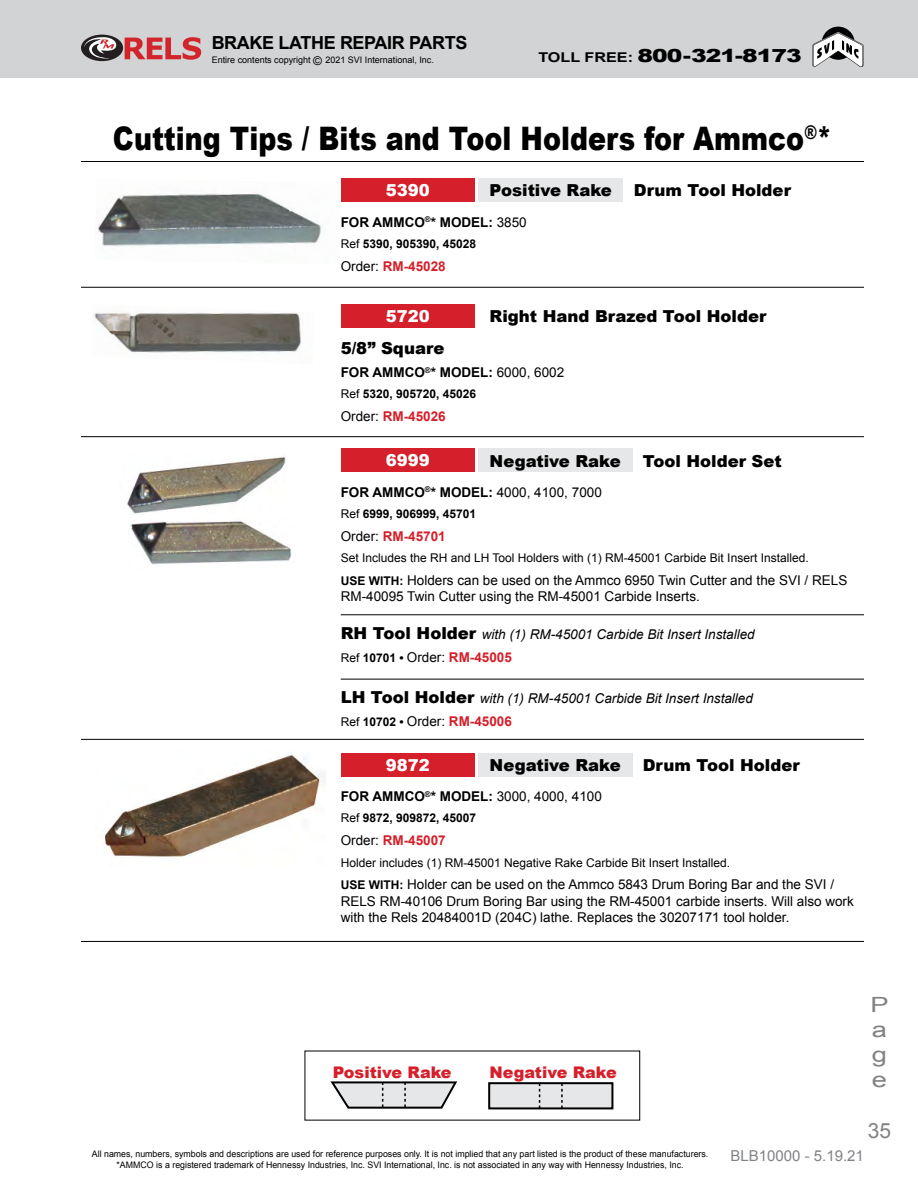
<style>
.page{position:relative;width:918px;height:1188px;background:#fff}
.page>*{position:absolute;margin:0;border:0;box-sizing:border-box;transform-origin:0 0}
.t1{font:900 32.4px "Arial";color:#000;scale:.83 1}
.t2{font:21px/25.2px "Arial";color:#818285;text-align:justify;scale:1.3 1}
.t3{font:21px "Arial";color:#818285}
.t4{font:900 18px "Arial";letter-spacing:-.04em;color:#000;scale:1.3 1}
.t5{font:700 18px "Arial";letter-spacing:-.02em;color:#000}
.t6{font:900 16.5px "Arial";color:#000}
.t7{font:900 16.5px "Arial";color:#fff}
.t8{font:900 16.05px "Arial";color:#d51f2a}
.t9{font:15px "Arial";color:#818285}
.t10{font:13.5px/16.2px "Arial";color:#000}
.t11{font:italic 13.5px/23px "Arial";color:#000}
.t12{font:700 13.5px "Arial";color:#000}
.t13{font:700 13.5px "Arial";color:#d51f2a}
.t14{font:12px "Arial";color:#000}
.t15{font:700 12px "Arial";color:#000}
.t16{font:9px "Arial";color:#000}
.s1{font-size:12px}
.s2{font-weight:700;font-size:13.5px}
.s3{font-weight:400}
.s4{font-weight:400;color:#000}
.s5{font-weight:700;font-size:12px}
.s6{font-weight:900;font-style:normal;font-size:16.5px}
.s7{font-style:normal;font-size:12px}
.s8{font-weight:700;font-style:normal;font-size:12px}
.s9{font-style:normal}
.s10{font-weight:700;font-style:normal;color:#d51f2a}
</style>
<div class="page">
<div style="left:0;top:0;width:918px;height:78px;background:#d1d3d4"></div>
<div style="left:822px;top:27px;width:33px;height:33px;background:#000;border-radius:50%"></div>
<svg style="left:812px;top:32px;width:52px;height:35px"></svg>
<div style="left:81px;top:35px;width:42px;height:26px;background:#231f20;border-radius:50%"></div>
<svg style="left:125px;top:37px;width:76px;height:23px"></svg>
<svg style="left:84px;top:36px;width:33px;height:23px"></svg>
<img style="left:94px;top:312px;width:207px;height:41px">
<img style="left:98px;top:193px;width:223px;height:54px">
<div style="left:341px;top:178px;width:134px;height:24px;background:#d51f2a"></div>
<div style="left:341px;top:449px;width:134px;height:23px;background:#d51f2a"></div>
<div style="left:341px;top:753px;width:134px;height:24px;background:#d51f2a"></div>
<div style="left:341px;top:304px;width:134px;height:24px;background:#d51f2a"></div>
<div style="left:478px;top:178px;width:145px;height:24px;background:#e6e7e8"></div>
<div style="left:478px;top:449px;width:155px;height:23px;background:#e6e7e8"></div>
<div style="left:478px;top:753px;width:155px;height:24px;background:#e6e7e8"></div>
<hr style="left:81px;top:161px;width:783px;height:1px;background:#000">
<hr style="left:81px;top:436px;width:783px;height:1px;background:#000">
<hr style="left:341px;top:614px;width:523px;height:1px;background:#000">
<hr style="left:341px;top:679px;width:523px;height:1px;background:#000">
<hr style="left:81px;top:739px;width:783px;height:1px;background:#000">
<hr style="left:81px;top:941px;width:783px;height:1px;background:#000">
<hr style="left:81px;top:287px;width:783px;height:1px;background:#000">
<img style="left:127px;top:457px;width:159px;height:57px">
<img style="left:130px;top:521px;width:162px;height:44px">
<img style="left:102px;top:753px;width:224px;height:104px">
<div style="left:489px;top:1083px;width:123px;height:25px;background:#e6e7e8"></div>
<div style="left:488px;top:1082px;width:125px;height:27px;border:2px solid #000"></div>
<svg style="left:539px;top:1083px;width:1px;height:25px"></svg>
<svg style="left:561px;top:1083px;width:2px;height:25px"></svg>
<svg style="left:330px;top:1081px;width:128px;height:28px;background:#c4c4c5"></svg>
<h3 class="t5" style="left:212px;top:36px;width:257px">BRAKE LATHE REPAIR PARTS</h3>
<p class="t16" style="left:212px;top:57px;width:224px">Entire contents copyright <span class="s1">©</span> 2021 SVI International, Inc.</p>
<h3 class="t4" style="left:538px;top:49px;width:204px"><span class="s2">TOLL FREE:</span> 800-321-8173</h3>
<h1 class="t1" style="left:113px;top:126px;width:868px">Cutting Tips / Bits and Tool Holders for Ammco<sup>®</sup>*</h1>
<h3 class="t7" style="left:386px;top:184px;width:46px">5390</h3>
<h3 class="t6" style="left:490px;top:184px;width:124px">Positive Rake</h3>
<h3 class="t6" style="left:634px;top:184px;width:159px">Drum Tool Holder</h3>
<h3 class="t12" style="left:341px;top:217px;width:188px">FOR AMMCO<sup>®</sup>* MODEL: <span class="s3">3850</span></h3>
<h3 class="t15" style="left:341px;top:239px;width:137px"><span class="s3">Ref</span> 5390, 905390, 45028</h3>
<h3 class="t13" style="left:341px;top:261px;width:107px"><span class="s4">Order:</span> RM-45028</h3>
<h3 class="t7" style="left:386px;top:310px;width:46px">5720</h3>
<h3 class="t6" style="left:490px;top:310px;width:278px">Right Hand Brazed Tool Holder</h3>
<h3 class="t6" style="left:341px;top:342px;width:105px">5/8” Square</h3>
<h3 class="t12" style="left:341px;top:367px;width:225px">FOR AMMCO<sup>®</sup>* MODEL: <span class="s3">6000, 6002</span></h3>
<h3 class="t15" style="left:341px;top:390px;width:137px"><span class="s3">Ref</span> 5320, 905720, 45026</h3>
<h3 class="t13" style="left:341px;top:412px;width:107px"><span class="s4">Order:</span> RM-45026</h3>
<h3 class="t7" style="left:386px;top:454px;width:46px">6999</h3>
<h3 class="t6" style="left:490px;top:455px;width:133px">Negative Rake</h3>
<h3 class="t6" style="left:643px;top:455px;width:141px">Tool Holder Set</h3>
<h3 class="t12" style="left:341px;top:487px;width:263px">FOR AMMCO<sup>®</sup>* MODEL: <span class="s3">4000, 4100, 7000</span></h3>
<h3 class="t15" style="left:341px;top:509px;width:137px"><span class="s3">Ref</span> 6999, 906999, 45701</h3>
<h3 class="t13" style="left:341px;top:531px;width:107px"><span class="s4">Order:</span> RM-45701</h3>
<h3 class="t14" style="left:341px;top:553px;width:469px">Set Includes the RH and LH Tool Holders with (1) RM-45001 Carbide Bit Insert Installed.</h3>
<h3 class="t10" style="left:341px;top:574px;width:508px"><span class="s5">USE WITH:</span> Holders can be used on the Ammco 6950 Twin Cutter and the SVI / RELS<br>RM-40095 Twin Cutter using the RM-45001 Carbide Inserts.</h3>
<h3 class="t11" style="left:341px;top:624px;width:416px"><span class="s6">RH Tool Holder</span> with (1) RM-45001 Carbide Bit Insert Installed<br><span class="s7">Ref</span> <span class="s8">10701 •</span> <span class="s9">Order:</span> <span class="s10">RM-45005</span></h3>
<h3 class="t11" style="left:341px;top:688px;width:414px"><span class="s6">LH Tool Holder</span> with (1) RM-45001 Carbide Bit Insert Installed<br><span class="s7">Ref</span> <span class="s8">10702 •</span> <span class="s9">Order:</span> <span class="s10">RM-45006</span></h3>
<h3 class="t7" style="left:386px;top:759px;width:46px">9872</h3>
<h3 class="t6" style="left:490px;top:759px;width:133px">Negative Rake</h3>
<h3 class="t6" style="left:643px;top:759px;width:159px">Drum Tool Holder</h3>
<h3 class="t12" style="left:341px;top:791px;width:263px">FOR AMMCO<sup>®</sup>* MODEL: <span class="s3">3000, 4000, 4100</span></h3>
<h3 class="t15" style="left:341px;top:814px;width:137px"><span class="s3">Ref</span> 9872, 909872, 45007</h3>
<h3 class="t13" style="left:341px;top:836px;width:107px"><span class="s4">Order:</span> RM-45007</h3>
<h3 class="t14" style="left:341px;top:858px;width:391px">Holder includes (1) RM-45001 Negative Rake Carbide Bit Insert Installed.</h3>
<h3 class="t10" style="left:341px;top:878px;width:515px"><span class="s5">USE WITH:</span> Holder can be used on the Ammco 5843 Drum Boring Bar and the SVI /<br>RELS RM-40106 Drum Boring Bar using the RM-45001 carbide inserts. Will also work with the Rels 20484001D (204C) lathe. Replaces the 30207171 tool holder.</h3>
<h3 class="t8" style="left:333px;top:1067px;width:120px">Positive Rake</h3>
<h3 class="t8" style="left:489px;top:1067px;width:129px">Negative Rake</h3>
<h2 class="t2" style="left:871px;top:994px;width:16px">P a g e</h2>
<h2 class="t3" style="left:868px;top:1122px;width:25px">35</h2>
<p class="t16" style="left:92px;top:1151px;width:618px">All names, numbers, symbols and descriptions are used for reference purposes only. It is not implied that any part listed is the product of these manufacturers.</p>
<h3 class="t9" style="left:731px;top:1150px;width:135px">BLB10000 - 5.19.21</h3>
<p class="t16" style="left:117px;top:1161px;width:569px">*AMMCO is a registered trademark of Hennessy Industries, Inc. SVI International, Inc. is not associated in any way with Hennessy Industries, Inc.</p>
</div>
